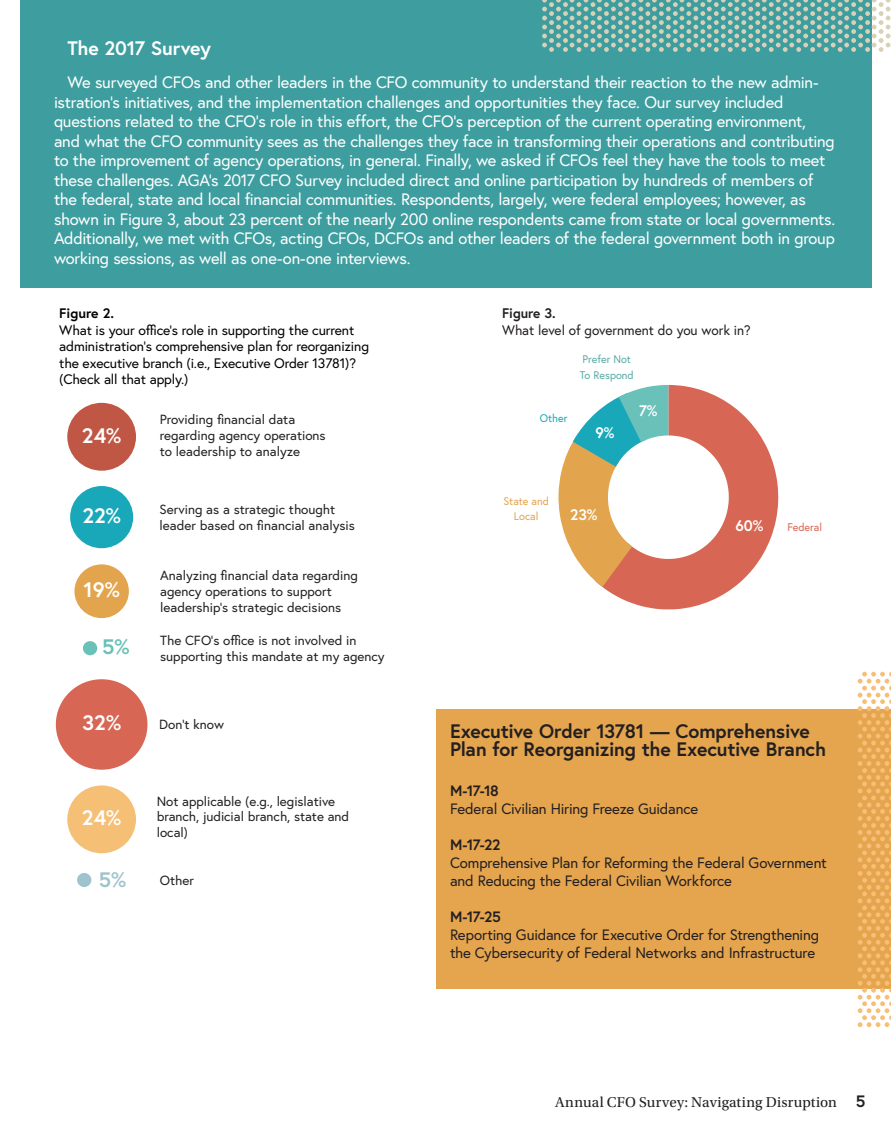
<style>
.page{position:relative;width:891px;height:1134px;background:#fff}
.page>*{position:absolute;margin:0;border:0;box-sizing:border-box;transform-origin:0 0}
.t1{font:700 21px "Europa";color:#fff}
.t2{font:700 21px "Europa";color:#69c1b9}
.t3{font:700 21px "Europa";color:#9fc3cc}
.t4{font:700 19.5px/18px "Europa";letter-spacing:-.01em;color:#231f20}
.t5{font:700 19.5px "Europa";letter-spacing:-.01em;color:#fff}
.t6{font:16.5px/19.5px "Europa";letter-spacing:-.02em;color:#fff}
.t7{font:700 15.3px "Europa";color:#fff}
.t8{font:15px/18px "Europa";letter-spacing:-.015em;color:#231f20}
.t9{font:15px "Utopia Std";letter-spacing:.01em;color:#231f20}
.t10{font:700 15px "Europa";letter-spacing:-.035em;color:#231f20}
.t11{font:13.8px/16.5px "Europa";letter-spacing:-.01em;color:#000}
.t12{font:13.8px "Europa";color:#231f20}
.t13{font:700 13.8px "Europa";color:#231f20}
.t14{font:700 13.8px "Europa";color:#000}
.t15{font:13.2px/15.9px "Europa";color:#231f20}
.t16{font:11.1px/15.3px "Europa";color:#5baaa3}
.t17{font:11.1px/15.3px "Europa";color:#e3a44e;text-align:center}
.t18{font:11.1px "Europa";color:#d76754}
.t19{font:11.1px "Europa";color:#18a8ba}
.s1{font-family:"Europa";font-weight:700;font-size:16.5px}
</style>
<div class="page">
<div style="left:436px;top:710px;width:455px;height:279px;background:#e5a54e"></div>
<svg style="left:602px;top:385px;width:176px;height:225px;fill:#d76754"></svg>
<svg style="left:558px;top:385px;width:110px;height:202px"></svg>
<div style="left:20px;top:0;width:851px;height:287px;background:#3e9e9f"></div>
<svg style="left:542px;top:0;width:349px;height:52px"></svg>
<svg style="left:858px;top:672px;width:33px;height:355px"></svg>
<div style="left:67px;top:403px;width:69px;height:68px;background:#bf5744;border-radius:50%"></div>
<div style="left:67px;top:785px;width:69px;height:68px;background:#f5bf76;border-radius:50%"></div>
<div style="left:74px;top:564px;width:55px;height:54px;background:#e3a44e;border-radius:50%"></div>
<div style="left:83px;top:641px;width:14px;height:14px;background:#69c1b9;border-radius:50%"></div>
<div style="left:56px;top:679px;width:91px;height:91px;background:#d76754;border-radius:50%"></div>
<div style="left:77px;top:873px;width:14px;height:14px;background:#9fc3cc;border-radius:50%"></div>
<div style="left:70px;top:486px;width:63px;height:62px;background:#18a8ba;border-radius:50%"></div>
<p class="t5" style="left:68px;top:35px;width:145px">The 2017 Survey</p>
<p class="t6" style="left:54px;top:73px;width:783px;text-indent:13px">We surveyed CFOs and other leaders in the CFO community to understand their reaction to the new admin&shy;istration’s initiatives, and the implementation challenges and opportunities they face. Our survey included questions related to the CFO’s role in this effort, the CFO’s perception of the current operating environment, and what the CFO community sees as the challenges they face in transforming their operations and contributing to the improvement of agency operations, in general. Finally, we asked if CFOs feel they have the tools to meet these challenges. AGA’s 2017 CFO Survey included direct and online participation by hundreds of members of the federal, state and local financial communities. Respondents, largely, were federal employees; however, as shown in Figure 3, about 23 percent of the nearly 200 online respondents came from state or local governments.<br>Additionally, we met with CFOs, acting CFOs, DCFOs and other leaders of the federal government both in group working sessions, as well as one-on-one interviews.</p>
<p class="t14" style="left:59px;top:304px;width:56px">Figure 2.</p>
<p class="t11" style="left:59px;top:321px;width:311px">What is your office’s role in supporting the current administration’s comprehensive plan for reorganizing the executive branch (i.e., Executive Order 13781)? (Check all that apply.)</p>
<p class="t15" style="left:160px;top:412px;width:167px">Providing financial data regarding agency operations to leadership to analyze</p>
<p class="t1" style="left:82px;top:421px;width:41px">24%</p>
<p class="t1" style="left:82px;top:501px;width:40px">22%</p>
<p class="t1" style="left:83px;top:576px;width:38px">19%</p>
<p class="t2" style="left:102px;top:632px;width:29px">5%</p>
<p class="t15" style="left:160px;top:501px;width:197px">Serving as a strategic thought leader based on financial analysis</p>
<p class="t15" style="left:160px;top:567px;width:199px">Analyzing financial data regarding agency operations to support leadership’s strategic decisions</p>
<p class="t15" style="left:160px;top:632px;width:226px">The CFO’s office is not involved in supporting this mandate at my agency</p>
<p class="t1" style="left:82px;top:709px;width:40px">32%</p>
<p class="t15" style="left:159px;top:716px;width:66px">Don’t know</p>
<p class="t1" style="left:82px;top:804px;width:41px">24%</p>
<p class="t15" style="left:157px;top:793px;width:194px">Not applicable (e.g., legislative branch, judicial branch, state and local)</p>
<p class="t3" style="left:99px;top:865px;width:29px">5%</p>
<p class="t15" style="left:160px;top:873px;width:36px">Other</p>
<p class="t13" style="left:502px;top:304px;width:55px">Figure 3.</p>
<p class="t12" style="left:502px;top:321px;width:250px">What level of government do you work in?</p>
<p class="t19" style="left:540px;top:411px;width:29px">Other</p>
<p class="t16" style="left:580px;top:352px;width:56px">Prefer Not<br>To Respond</p>
<p class="t7" style="left:595px;top:422px;width:21px">9%</p>
<p class="t7" style="left:639px;top:400px;width:20px">7%</p>
<p class="t17" style="left:503px;top:493px;width:47px">State and<br>Local</p>
<p class="t7" style="left:570px;top:505px;width:29px">23%</p>
<p class="t7" style="left:735px;top:515px;width:30px">60%</p>
<p class="t18" style="left:787px;top:520px;width:36px">Federal</p>
<p class="t4" style="left:450px;top:722px;width:378px">Executive Order 13781 — Comprehensive<br>Plan for Reorganizing the Executive Branch</p>
<p class="t10" style="left:450px;top:780px;width:50px">M-17-18</p>
<p class="t8" style="left:450px;top:799px;width:250px">Federal Civilian Hiring Freeze Guidance</p>
<p class="t10" style="left:450px;top:834px;width:52px">M-17-22</p>
<p class="t8" style="left:450px;top:853px;width:378px">Comprehensive Plan for Reforming the Federal Government and Reducing the Federal Civilian Workforce</p>
<p class="t10" style="left:450px;top:906px;width:52px">M-17-25</p>
<p class="t8" style="left:450px;top:925px;width:371px">Reporting Guidance for Executive Order for Strengthening the Cybersecurity of Federal Networks and Infrastructure</p>
<p class="t9" style="left:555px;top:1094px;width:312px">Annual CFO Survey: Navigating Disruption <span class="s1">5</span></p>
</div>
